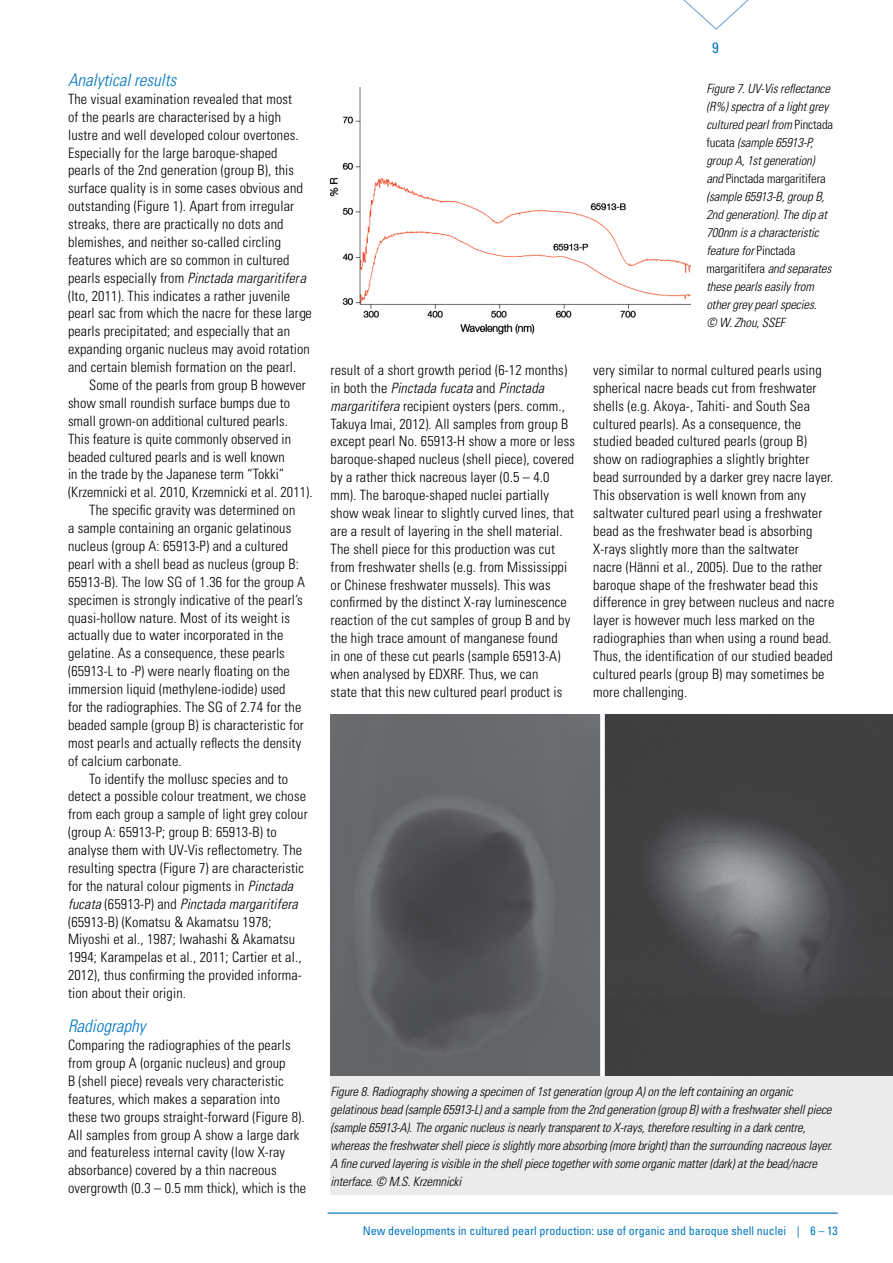
<style>
.page{position:relative;width:893px;height:1263px;background:#fff}
.page>*{position:absolute;margin:0;border:0;box-sizing:border-box;transform-origin:0 0}
.t1{font:italic 300 condensed 17.25px "Univers";color:#0076c0}
.t2{font:condensed 15px "Univers";color:#0076c0}
.t3{font:300 condensed 14.25px/17.9px "Univers";letter-spacing:.01em;color:#000}
.t4{font:italic 300 condensed 14.25px "Univers";letter-spacing:.01em;color:#000}
.t5{font:italic 300 condensed 12.75px/18px "Univers";letter-spacing:-.01em;color:#000}
.t6{font:condensed 12px "Univers";color:#0076c0}
.s1{font-style:italic}
.s2{font-style:normal}
</style>
<div class="page">
<svg style="left:683px;top:0;width:66px;height:30px"></svg>
<div style="left:331px;top:847px;width:562px;height:348px;background:#ebebec"></div>
<img style="left:329px;top:87px;width:362px;height:248px">
<img style="left:331px;top:714px;width:562px;height:362px">
<hr style="left:328px;top:1212px;width:510px;height:2px;background:#0076c0">
<p class="t1" style="left:68px;top:70px;width:110px">Analytical results</p>
<p class="t3" style="left:68px;top:90px;width:245px">The visual examination revealed that most<br>of the pearls are characterised by a high lustre and well developed colour overtones.<br>Especially for the large baroque-shaped pearls of the 2nd generation (group B), this surface quality is in some cases obvious and outstanding (Figure 1). Apart from irregular streaks, there are practically no dots and blemishes, and neither so-called circling features which are so common in cultured pearls especially from <span class="s1">Pinctada margaritifera </span>(Ito, 2011). This indicates a rather juvenile pearl sac from which the nacre for these large pearls precipitated; and especially that an expanding organic nucleus may avoid rotation and certain blemish formation on the pearl.</p>
<p class="t3" style="left:89px;top:376px;width:218px">Some of the pearls from group B however</p>
<p class="t3" style="left:68px;top:394px;width:224px">show small roundish surface bumps due to</p>
<p class="t3" style="left:68px;top:412px;width:221px">small grown-on additional cultured pearls.</p>
<p class="t3" style="left:68px;top:430px;width:225px">This feature is quite commonly observed in</p>
<p class="t3" style="left:68px;top:448px;width:218px">beaded cultured pearls and is well known</p>
<p class="t3" style="left:68px;top:465px;width:218px">in the trade by the Japanese term “Tokki”</p>
<p class="t3" style="left:68px;top:483px;width:246px">(Krzemnicki et al. 2010, Krzemnicki et al. 2011).</p>
<p class="t3" style="left:89px;top:501px;width:208px">The specific gravity was determined on</p>
<p class="t3" style="left:68px;top:519px;width:225px">a sample containing an organic gelatinous</p>
<p class="t3" style="left:68px;top:537px;width:222px">nucleus (group A: 65913-P) and a cultured</p>
<p class="t3" style="left:68px;top:555px;width:232px">pearl with a shell bead as nucleus (group B:</p>
<p class="t3" style="left:68px;top:573px;width:239px">65913-B). The low SG of 1.36 for the group A</p>
<p class="t3" style="left:68px;top:591px;width:236px">specimen is strongly indicative of the pearl’s</p>
<p class="t3" style="left:68px;top:609px;width:223px">quasi-hollow nature. Most of its weight is</p>
<p class="t3" style="left:68px;top:626px;width:217px">actually due to water incorporated in the</p>
<p class="t3" style="left:68px;top:644px;width:218px">gelatine. As a consequence, these pearls</p>
<p class="t3" style="left:68px;top:662px;width:223px">(65913-L to -P) were nearly floating on the</p>
<p class="t3" style="left:68px;top:680px;width:219px">immersion liquid (methylene-iodide) used</p>
<p class="t3" style="left:68px;top:698px;width:235px">for the radiographies. The SG of 2.74 for the</p>
<p class="t3" style="left:68px;top:716px;width:237px">beaded sample (group B) is characteristic for</p>
<p class="t3" style="left:68px;top:734px;width:235px">most pearls and actually reflects the density</p>
<p class="t3" style="left:68px;top:752px;width:115px">of calcium carbonate.</p>
<p class="t3" style="left:89px;top:769px;width:200px">To identify the mollusc species and to</p>
<p class="t3" style="left:68px;top:787px;width:239px">detect a possible colour treatment, we chose</p>
<p class="t3" style="left:68px;top:805px;width:241px">from each group a sample of light grey colour</p>
<p class="t3" style="left:68px;top:823px;width:210px">(group A: 65913-P; group B: 65913-B) to</p>
<p class="t3" style="left:68px;top:841px;width:236px">analyse them with UV-Vis reflectometry. The</p>
<p class="t3" style="left:68px;top:859px;width:238px">resulting spectra (Figure 7) are characteristic</p>
<p class="t3" style="left:68px;top:877px;width:227px">for the natural colour pigments in <span class="s1">Pinctada</span></p>
<p class="t4" style="left:68px;top:895px;width:231px">fucata <span class="s2">(65913-P) and</span> Pinctada margaritifera</p>
<p class="t3" style="left:68px;top:913px;width:205px">(65913-B) (Komatsu &amp; Akamatsu 1978;</p>
<p class="t3" style="left:68px;top:930px;width:229px">Miyoshi et al., 1987; Iwahashi &amp; Akamatsu</p>
<p class="t3" style="left:68px;top:948px;width:235px">1994; Karampelas et al., 2011; Cartier et al.,</p>
<p class="t3" style="left:68px;top:966px;width:235px">2012), thus confirming the provided informa-</p>
<p class="t3" style="left:68px;top:984px;width:119px">tion about their origin.</p>
<p class="t1" style="left:68px;top:1016px;width:79px">Radiography</p>
<p class="t3" style="left:68px;top:1036px;width:240px">Comparing the radiographies of the pearls from group A (organic nucleus) and group<br>B (shell piece) reveals very characteristic features, which makes a separation into these two groups straight-forward (Figure 8).<br>All samples from group A show a large dark and featureless internal cavity (low X-ray absorbance) covered by a thin nacreous overgrowth (0.3 – 0.5 mm thick), which is the</p>
<p class="t2" style="left:712px;top:38px;width:8px">9</p>
<p class="t3" style="left:331px;top:361px;width:246px">result of a short growth period (6-12 months) in both the <span class="s1">Pinctada fucata</span> and <span class="s1">Pinctada margaritifera</span> recipient oysters (pers. comm., Takuya Imai, 2012). All samples from group B except pearl No. 65913-H show a more or less baroque-shaped nucleus (shell piece), covered by a rather thick nacreous layer (0.5 – 4.0 mm). The baroque-shaped nuclei partially show weak linear to slightly curved lines, that are a result of layering in the shell material.<br>The shell piece for this production was cut from freshwater shells (e.g. from Mississippi or Chinese freshwater mussels). This was confirmed by the distinct X-ray luminescence reaction of the cut samples of group B and by the high trace amount of manganese found<br>in one of these cut pearls (sample 65913-A) when analysed by EDXRF. Thus, we can<br>state that this new cultured pearl product is</p>
<p class="t5" style="left:706px;top:80px;width:128px">Figure 7. UV-Vis reflectance (R%) spectra of a light grey cultured pearl from <span class="s2">Pinctada fucata</span> (sample 65913-P, group A, 1st generation) and <span class="s2">Pinctada margaritifera </span>(sample 65913-B, group B,<br>2nd generation). The dip at<br>700nm is a characteristic feature for <span class="s2">Pinctada margaritifera</span> and separates these pearls easily from other grey pearl species.<br>© W. Zhou, SSEF</p>
<p class="t3" style="left:593px;top:361px;width:243px">very similar to normal cultured pearls using spherical nacre beads cut from freshwater shells (e.g. Akoya-, Tahiti- and South Sea cultured pearls). As a consequence, the studied beaded cultured pearls (group B) show on radiographies a slightly brighter bead surrounded by a darker grey nacre layer.<br>This observation is well known from any saltwater cultured pearl using a freshwater bead as the freshwater bead is absorbing X-rays slightly more than the saltwater<br>nacre (Hänni et al., 2005). Due to the rather baroque shape of the freshwater bead this difference in grey between nucleus and nacre layer is however much less marked on the radiographies than when using a round bead.<br>Thus, the identification of our studied beaded cultured pearls (group B) may sometimes be more challenging.</p>
<p class="t5" style="left:331px;top:1083px;width:503px">Figure 8. Radiography showing a specimen of 1st generation (group A) on the left containing an organic gelatinous bead (sample 65913-L) and a sample from the 2nd generation (group B) with a freshwater shell piece (sample 65913-A). The organic nucleus is nearly transparent to X-rays, therefore resulting in a dark centre, whereas the freshwater shell piece is slightly more absorbing (more bright) than the surrounding nacreous layer.<br>A fine curved layering is visible in the shell piece together with some organic matter (dark) at the bead/nacre interface. © M.S. Krzemnicki</p>
<p class="t6" style="left:363px;top:1223px;width:476px">New developments in cultured pearl production: use of organic and baroque shell nuclei | 6 – 13</p>
</div>
